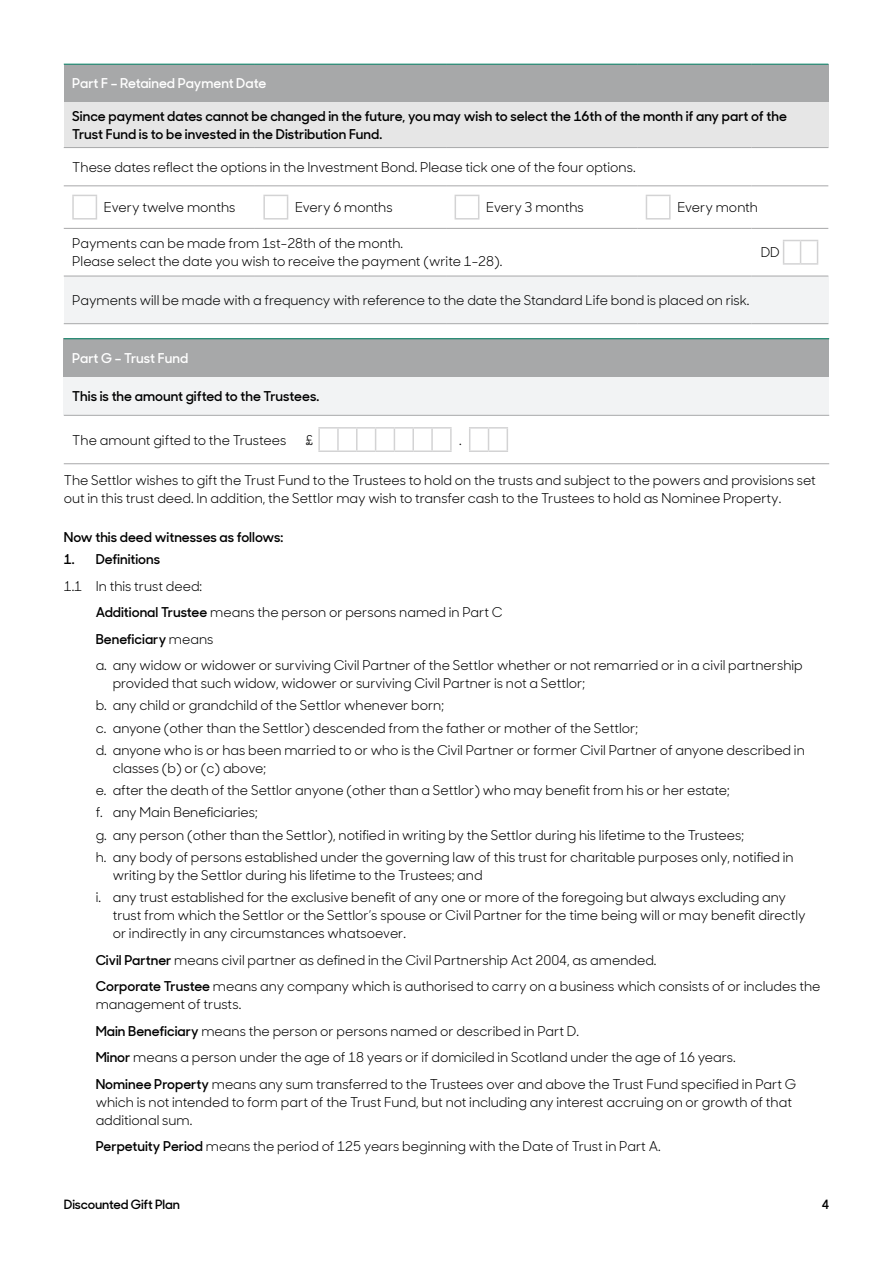
<style>
.page{position:relative;width:893px;height:1263px;background:#fff}
.page>*{position:absolute;margin:0;border:0;box-sizing:border-box;transform-origin:0 0}
.Body_Text_9pt{font:13.5px/18px "Sharp Sans Display No 1";color:#000}
.Subhead_4_9pt{font:600 13.5px/18px "Sharp Sans Display No 1";color:#000}
.Subhead_4_9pt-2{font:13.5px "Sharp Sans Display No 1";color:#000}
.Body_Text_9pt-2{font:600 13.5px "Sharp Sans Display No 1";color:#000}
.Subhead_4_9pt-3{font:600 13.5px "Sharp Sans Display No 1";color:#fff}
.t1{font:600 12.75px "Sharp Sans Display No 1";letter-spacing:-.01em;color:#000}
.s1{font-weight:600}
.s2{font-weight:400}
</style>
<div class="page">
<div style="left:64px;top:64px;width:764px;height:38px;background:#a7a8a9"></div>
<div style="left:64px;top:102px;width:764px;height:46px;background:#e6e6e6"></div>
<svg style="left:64px;top:185px;width:764px;height:91px"></svg>
<div style="left:64px;top:276px;width:764px;height:48px;background:#f2f3f4"></div>
<hr style="left:751px;top:228px;width:77px;height:1px;background:#a7a8a9">
<hr style="left:64px;top:147px;width:191px;height:1px;background:#a7a8a9">
<hr style="left:255px;top:147px;width:191px;height:1px;background:#a7a8a9">
<hr style="left:446px;top:147px;width:191px;height:1px;background:#a7a8a9">
<hr style="left:637px;top:147px;width:114px;height:1px;background:#a7a8a9">
<hr style="left:751px;top:147px;width:77px;height:1px;background:#a7a8a9">
<hr style="left:64px;top:186px;width:191px;height:1px;background:#a7a8a9">
<hr style="left:255px;top:186px;width:191px;height:1px;background:#a7a8a9">
<hr style="left:446px;top:186px;width:191px;height:1px;background:#a7a8a9">
<hr style="left:637px;top:186px;width:114px;height:1px;background:#a7a8a9">
<hr style="left:751px;top:186px;width:77px;height:1px;background:#a7a8a9">
<hr style="left:64px;top:323px;width:191px;height:1px;background:#a7a8a9">
<hr style="left:255px;top:323px;width:191px;height:1px;background:#a7a8a9">
<hr style="left:446px;top:323px;width:191px;height:1px;background:#a7a8a9">
<hr style="left:637px;top:323px;width:114px;height:1px;background:#a7a8a9">
<hr style="left:751px;top:323px;width:77px;height:1px;background:#a7a8a9">
<hr style="left:64px;top:228px;width:191px;height:1px;background:#a7a8a9">
<hr style="left:255px;top:228px;width:191px;height:1px;background:#a7a8a9">
<hr style="left:446px;top:228px;width:191px;height:1px;background:#a7a8a9">
<hr style="left:637px;top:228px;width:114px;height:1px;background:#a7a8a9">
<hr style="left:64px;top:276px;width:191px;height:1px;background:#a7a8a9">
<hr style="left:255px;top:276px;width:191px;height:1px;background:#a7a8a9">
<hr style="left:446px;top:276px;width:191px;height:1px;background:#a7a8a9">
<hr style="left:637px;top:276px;width:114px;height:1px;background:#a7a8a9">
<hr style="left:751px;top:276px;width:77px;height:1px;background:#a7a8a9">
<hr style="left:64px;top:64px;width:191px;height:1px;background:#008264">
<hr style="left:255px;top:64px;width:191px;height:1px;background:#008264">
<hr style="left:446px;top:64px;width:191px;height:1px;background:#008264">
<hr style="left:637px;top:64px;width:114px;height:1px;background:#008264">
<hr style="left:751px;top:64px;width:77px;height:1px;background:#008264">
<hr style="left:72px;top:218px;width:25px;height:2px;background:#d3d3d4">
<svg style="left:72px;top:195px;width:173px;height:24px"></svg>
<hr style="left:263px;top:218px;width:25px;height:2px;background:#d3d3d4">
<svg style="left:263px;top:195px;width:173px;height:24px"></svg>
<hr style="left:455px;top:218px;width:24px;height:2px;background:#d3d3d4">
<svg style="left:455px;top:195px;width:172px;height:24px"></svg>
<hr style="left:646px;top:218px;width:25px;height:2px;background:#d3d3d4">
<svg style="left:646px;top:195px;width:173px;height:24px"></svg>
<hr style="left:669px;top:196px;width:2px;height:22px;background:#d3d3d4">
<svg style="left:758px;top:240px;width:60px;height:25px"></svg>
<div style="left:64px;top:339px;width:765px;height:38px;background:#a7a8a9"></div>
<div style="left:64px;top:377px;width:765px;height:38px;background:#f2f3f4"></div>
<hr style="left:64px;top:338px;width:765px;height:1px;background:#008264">
<hr style="left:64px;top:463px;width:765px;height:1px;background:#a7a8a9">
<hr style="left:64px;top:415px;width:765px;height:1px;background:#a7a8a9">
<svg style="left:318px;top:427px;width:190px;height:25px"></svg>
<p class="Subhead_4_9pt-3" style="left:72px;top:73px;width:195px">Part F – Retained Payment Date</p>
<p class="Subhead_4_9pt" style="left:72px;top:106px;width:716px">Since payment dates cannot be changed in the future, you may wish to select the 16th of the month if any part of the<br>Trust Fund is to be invested in the Distribution Fund.</p>
<p class="Subhead_4_9pt-2" style="left:72px;top:156px;width:565px">These dates reflect the options in the Investment Bond. Please tick one of the four options.</p>
<p class="Body_Text_9pt" style="left:104px;top:197px;width:133px">Every twelve months</p>
<p class="Body_Text_9pt" style="left:295px;top:197px;width:99px">Every 6 months</p>
<p class="Body_Text_9pt" style="left:486px;top:197px;width:99px">Every 3 months</p>
<p class="Body_Text_9pt" style="left:677px;top:197px;width:82px">Every month</p>
<p class="Body_Text_9pt" style="left:72px;top:233px;width:431px">Payments can be made from 1st-28th of the month.<br>Please select the date you wish to receive the payment (write 1-28).</p>
<p class="Body_Text_9pt" style="left:761px;top:242px;width:21px">DD</p>
<p class="Subhead_4_9pt-2" style="left:72px;top:289px;width:679px">Payments will be made with a frequency with reference to the date the Standard Life bond is placed on risk.</p>
<p class="Subhead_4_9pt-3" style="left:72px;top:348px;width:117px">Part G – Trust Fund</p>
<p class="Body_Text_9pt-2" style="left:72px;top:386px;width:248px">This is the amount gifted to the Trustees.</p>
<p class="Body_Text_9pt" style="left:72px;top:430px;width:216px">The amount gifted to the Trustees</p>
<p class="Body_Text_9pt" style="left:305px;top:430px;width:9px">£</p>
<p class="Body_Text_9pt" style="left:459px;top:430px;width:4px">.</p>
<p class="Body_Text_9pt" style="left:64px;top:470px;width:754px">The Settlor wishes to gift the Trust Fund to the Trustees to hold on the trusts and subject to the powers and provisions set out in this trust deed. In addition, the Settlor may wish to transfer cash to the Trustees to hold as Nominee Property.</p>
<p class="Subhead_4_9pt" style="left:64px;top:527px;width:221px">Now this deed witnesses as follows:</p>
<p class="Body_Text_9pt-2" style="left:64px;top:549px;width:98px">1. Definitions</p>
<p class="Body_Text_9pt" style="left:64px;top:576px;width:140px">1.1 In this trust deed:</p>
<p class="Body_Text_9pt" style="left:96px;top:602px;width:408px"><span class="s1">Additional Trustee</span> means the person or persons named in Part C</p>
<p class="Body_Text_9pt-2" style="left:96px;top:628px;width:119px">Beneficiary <span class="s2">means</span></p>
<p class="Body_Text_9pt" style="left:113px;top:655px;width:692px;text-indent:-17px">a. any widow or widower or surviving Civil Partner of the Settlor whether or not remarried or in a civil partnership provided that such widow, widower or surviving Civil Partner is not a Settlor;</p>
<p class="Body_Text_9pt" style="left:96px;top:695px;width:350px">b. any child or grandchild of the Settlor whenever born;</p>
<p class="Body_Text_9pt" style="left:96px;top:718px;width:544px">c. anyone (other than the Settlor) descended from the father or mother of the Settlor;</p>
<p class="Body_Text_9pt" style="left:113px;top:740px;width:694px;text-indent:-17px">d. anyone who is or has been married to or who is the Civil Partner or former Civil Partner of anyone described in classes (b) or (c) above;</p>
<p class="Body_Text_9pt" style="left:96px;top:780px;width:636px">e. after the death of the Settlor anyone (other than a Settlor) who may benefit from his or her estate;</p>
<p class="Body_Text_9pt" style="left:96px;top:802px;width:164px">f. any Main Beneficiaries;</p>
<p class="Body_Text_9pt" style="left:96px;top:825px;width:650px">g. any person (other than the Settlor), notified in writing by the Settlor during his lifetime to the Trustees;</p>
<p class="Body_Text_9pt" style="left:113px;top:847px;width:683px;text-indent:-17px">h. any body of persons established under the governing law of this trust for charitable purposes only, notified in writing by the Settlor during his lifetime to the Trustees; and</p>
<p class="Body_Text_9pt" style="left:113px;top:887px;width:694px;text-indent:-17px">i. any trust established for the exclusive benefit of any one or more of the foregoing but always excluding any trust from which the Settlor or the Settlor’s spouse or Civil Partner for the time being will or may benefit directly or indirectly in any circumstances whatsoever.</p>
<p class="Body_Text_9pt" style="left:96px;top:950px;width:562px"><span class="s1">Civil Partner</span> means civil partner as defined in the Civil Partnership Act 2004, as amended.</p>
<p class="Body_Text_9pt" style="left:96px;top:976px;width:726px"><span class="s1">Corporate Trustee</span> means any company which is authorised to carry on a business which consists of or includes the management of trusts.</p>
<p class="Body_Text_9pt" style="left:96px;top:1021px;width:485px"><span class="s1">Main Beneficiary</span> means the person or persons named or described in Part D.</p>
<p class="Body_Text_9pt" style="left:96px;top:1047px;width:642px"><span class="s1">Minor</span> means a person under the age of 18 years or if domiciled in Scotland under the age of 16 years.</p>
<p class="Body_Text_9pt" style="left:96px;top:1074px;width:702px"><span class="s1">Nominee Property</span> means any sum transferred to the Trustees over and above the Trust Fund specified in Part G which is not intended to form part of the Trust Fund, but not including any interest accruing on or growth of that additional sum.</p>
<p class="Body_Text_9pt" style="left:96px;top:1136px;width:566px"><span class="s1">Perpetuity Period</span> means the period of 125 years beginning with the Date of Trust in Part A.</p>
<p class="t1" style="left:64px;top:1194px;width:118px">Discounted Gift Plan</p>
<p class="t1" style="left:822px;top:1194px;width:9px">4</p>
</div>
